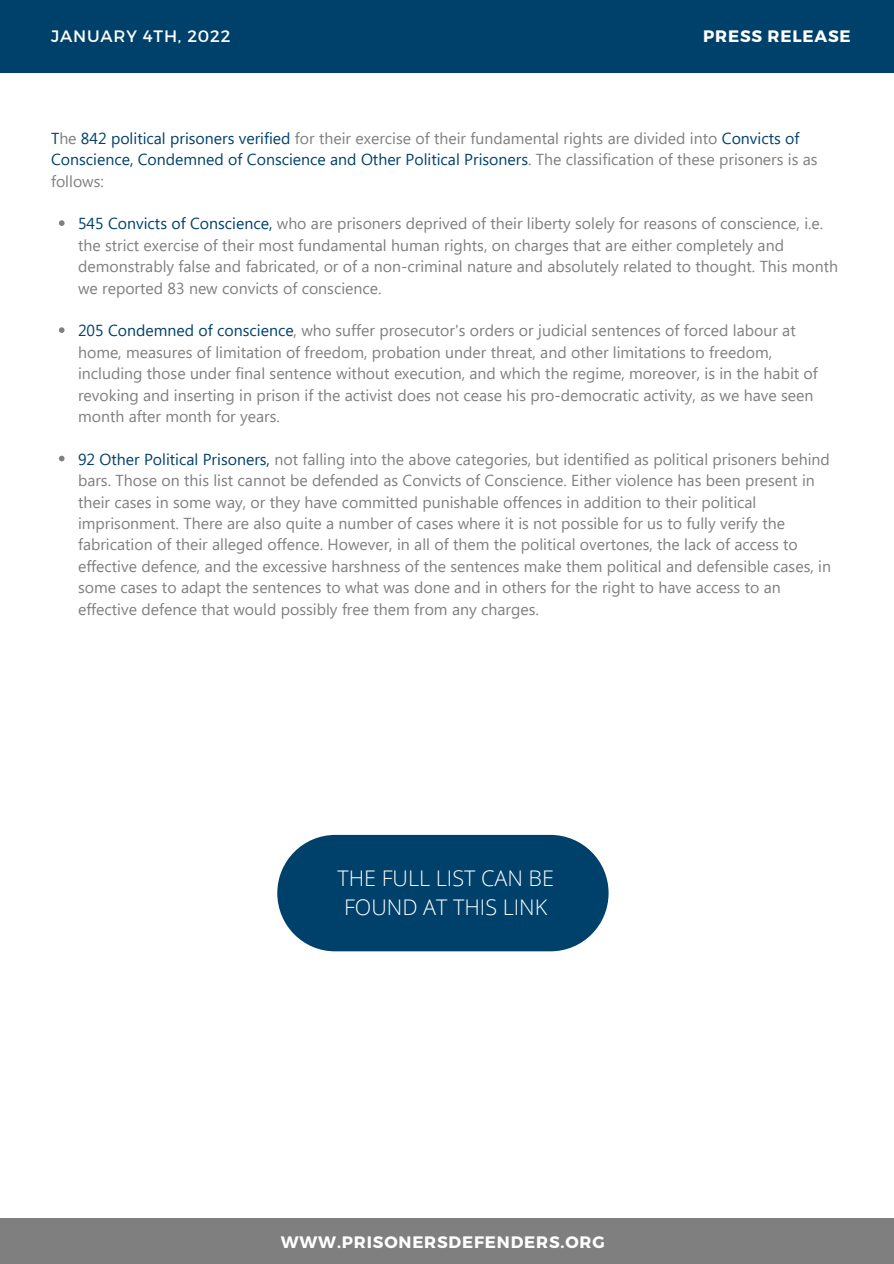
<style>
.page{position:relative;width:894px;height:1264px;background:#fff}
.page>*{position:absolute;margin:0;border:0;box-sizing:border-box;transform-origin:0 0}
.t1{font:300 21.6px/29.8px "Open Sans";color:#fff;text-align:center}
.t2{font:700 16.5px "Montserrat";letter-spacing:.05em;color:#fff}
.t3{font:16.5px "Montserrat";letter-spacing:.05em;color:#fff}
.t4{font:15.9px/21.5px "Segoe UI";color:#7f7f7f}
.s1{color:#00416b}
</style>
<div class="page">
<div style="left:0;top:0;width:893px;height:72px;background:#00416b"></div>
<div style="left:0;top:1218px;width:893px;height:45px;background:#7f7f7f"></div>
<svg style="left:59px;top:220px;width:5px;height:6px"></svg>
<svg style="left:59px;top:327px;width:5px;height:6px"></svg>
<svg style="left:59px;top:456px;width:5px;height:5px"></svg>
<div style="left:277px;top:834px;width:331px;height:117px;background:#00416b;border-radius:58px"></div>
<p class="t3" style="left:51px;top:25px;width:181px">JANUARY 4TH, 2022</p>
<p class="t2" style="left:703px;top:25px;width:149px">PRESS RELEASE</p>
<p class="t4" style="left:51px;top:126px;width:767px"><span class="s1">T</span>he <span class="s1">842 political prisoners verified</span> for their exercise of their fundamental rights are divided into <span class="s1">Convicts of<br>Conscience, Condemned of Conscience and Other Political Prisoners</span>. The classification of these prisoners is as follows:</p>
<p class="t4" style="left:78px;top:212px;width:761px"><span class="s1">545 Convicts of Conscience,</span> who are prisoners deprived of their liberty solely for reasons of conscience, i.e. the strict exercise of their most fundamental human rights, on charges that are either completely and demonstrably false and fabricated, or of a non-criminal nature and absolutely related to thought. This month we reported 83 new convicts of conscience.</p>
<p class="t4" style="left:78px;top:319px;width:741px"><span class="s1">205 Condemned of conscience</span>, who suffer prosecutor's orders or judicial sentences of forced labour at home, measures of limitation of freedom, probation under threat, and other limitations to freedom, including those under final sentence without execution, and which the regime, moreover, is in the habit of revoking and inserting in prison if the activist does not cease his pro-democratic activity, as we have seen month after month for years.</p>
<p class="t4" style="left:78px;top:447px;width:754px"><span class="s1">92 Other Political Prisoners,</span> not falling into the above categories, but identified as political prisoners behind bars. Those on this list cannot be defended as Convicts of Conscience. Either violence has been present in their cases in some way, or they have committed punishable offences in addition to their political imprisonment. There are also quite a number of cases where it is not possible for us to fully verify the fabrication of their alleged offence. However, in all of them the political overtones, the lack of access to effective defence, and the excessive harshness of the sentences make them political and defensible cases, in some cases to adapt the sentences to what was done and in others for the right to have access to an effective defence that would possibly free them from any charges.</p>
<p class="t1" style="left:337px;top:862px;width:218px">THE FULL LIST CAN BE<br>FOUND AT THIS LINK</p>
<p class="t2" style="left:281px;top:1231px;width:325px">WWW.PRISONERSDEFENDERS.ORG</p>
</div>
